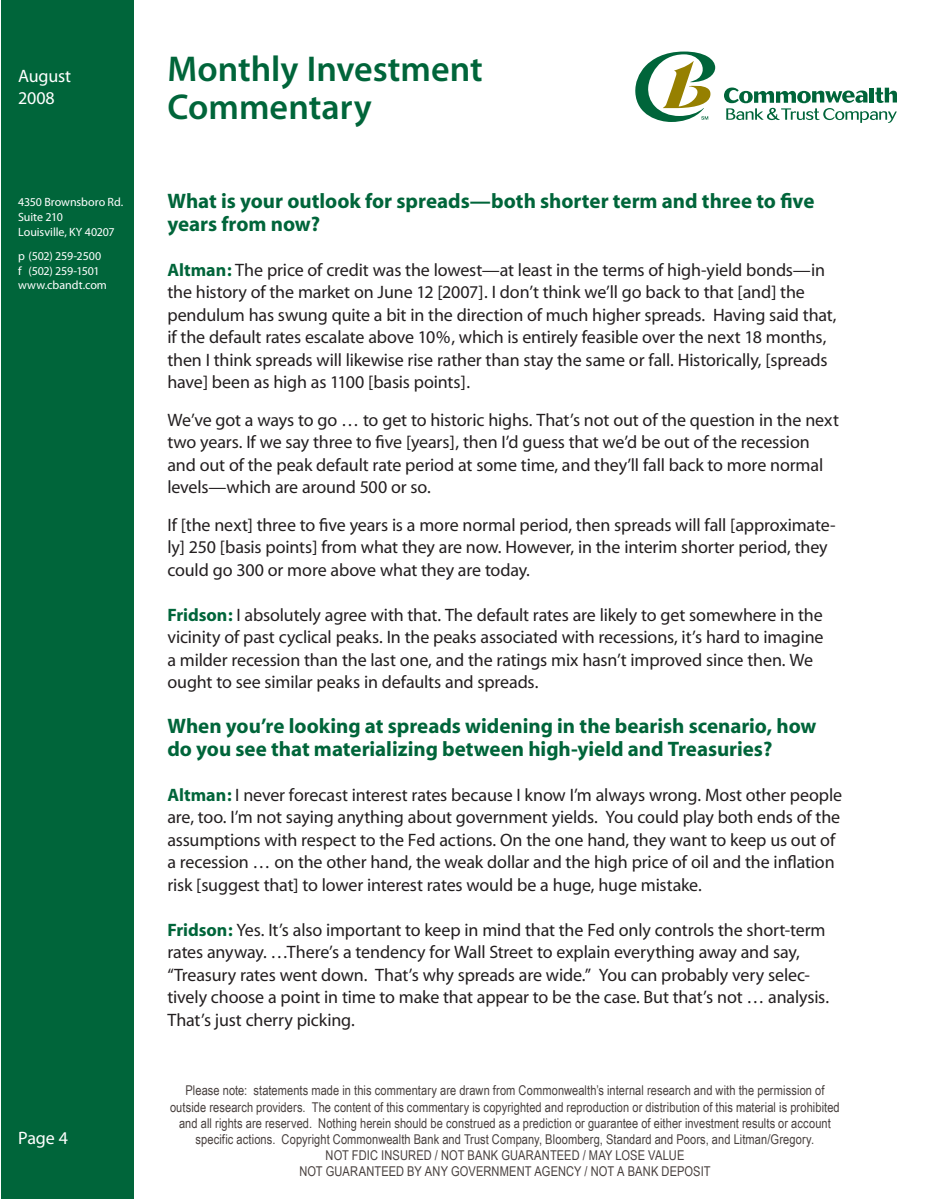
<style>
.page{position:relative;width:929px;height:1199px;background:#fff}
.page>*{position:absolute;margin:0;border:0;box-sizing:border-box;transform-origin:0 0}
.t1{font:600 36px/37.5px "Myriad Pro";color:#00653a}
.t2{font:700 21px/22.5px "Myriad";color:#00653a}
.t3{font:18px/22.5px "Myriad";letter-spacing:-.01em;color:#231f20}
.t4{font:18px/21.6px "Myriad Pro";letter-spacing:-.01em;color:#fff}
.t5{font:18px "Myriad";color:#fff}
.t6{font:13.5px/16.2px "Arial Narrow";letter-spacing:.005em;color:#48403e;text-align:center}
.t7{font:12px/15px "Myriad Pro";letter-spacing:-.005em;color:#fff}
.s1{font-weight:700;color:#00653a}
</style>
<div class="page">
<div style="left:1px;top:0;width:133px;height:1199px;background:#00653a"></div>
<svg style="left:635px;top:52px;width:80px;height:70px"></svg>
<svg style="left:724px;top:88px;width:172px;height:35px"></svg>
<p class="t4" style="left:18px;top:65px;width:55px">August<br>2008</p>
<p class="t7" style="left:18px;top:195px;width:107px">4350 Brownsboro Rd.<br>Suite 210<br>Louisville, KY 40207</p>
<p class="t7" style="left:18px;top:249px;width:90px;line-height:14.4px">p (502) 259-2500 f (502) 259-1501 www.cbandt.com</p>
<p class="t5" style="left:18px;top:1129px;width:51px">Page 4</p>
<h1 class="t1" style="left:167px;top:49px;width:317px">Monthly Investment<br>Commentary</h1>
<p class="t2" style="left:167px;top:191px;width:648px">What is your outlook for spreads—both shorter term and three to five years from now?</p>
<p class="t3" style="left:167px;top:259px;width:670px"><span class="s1">Altman:</span> The price of credit was the lowest—at least in the terms of high-yield bonds—in the history of the market on June 12 [2007]. I don’t think we’ll go back to that [and] the pendulum has swung quite a bit in the direction of much higher spreads. Having said that, if the default rates escalate above 10%, which is entirely feasible over the next 18 months, then I think spreads will likewise rise rather than stay the same or fall. Historically, [spreads have] been as high as 1100 [basis points].</p>
<p class="t3" style="left:167px;top:409px;width:673px">We’ve got a ways to go … to get to historic highs. That’s not out of the question in the next two years. If we say three to five [years], then I’d guess that we’d be out of the recession and out of the peak default rate period at some time, and they’ll fall back to more normal levels—which are around 500 or so.</p>
<p class="t3" style="left:167px;top:514px;width:670px">If [the next] three to five years is a more normal period, then spreads will fall [approximate&shy;ly] 250 [basis points] from what they are now. However, in the interim shorter period, they could go 300 or more above what they are today.</p>
<p class="t3" style="left:167px;top:604px;width:658px"><span class="s1">Fridson:</span> I absolutely agree with that. The default rates are likely to get somewhere in the vicinity of past cyclical peaks. In the peaks associated with recessions, it’s hard to imagine a milder recession than the last one, and the ratings mix hasn’t improved since then. We ought to see similar peaks in defaults and spreads.</p>
<p class="t2" style="left:167px;top:716px;width:650px">When you’re looking at spreads widening in the bearish scenario, how do you see that materializing between high-yield and Treasuries?</p>
<p class="t3" style="left:167px;top:784px;width:676px"><span class="s1">Altman:</span> I never forecast interest rates because I know I’m always wrong. Most other people are, too. I’m not saying anything about government yields. You could play both ends of the assumptions with respect to the Fed actions. On the one hand, they want to keep us out of a recession … on the other hand, the weak dollar and the high price of oil and the inflation risk [suggest that] to lower interest rates would be a huge, huge mistake.</p>
<p class="t3" style="left:167px;top:919px;width:663px"><span class="s1">Fridson:</span> Yes. It’s also important to keep in mind that the Fed only controls the short-term rates anyway. …There’s a tendency for Wall Street to explain everything away and say, “Treasury rates went down. That’s why spreads are wide.” You can probably very selec&shy;tively choose a point in time to make that appear to be the case. But that’s not … analysis.<br>That’s just cherry picking.</p>
<p class="t6" style="left:170px;top:1082px;width:671px">Please note: statements made in this commentary are drawn from Commonwealth’s internal research and with the permission of outside research providers. The content of this commentary is copyrighted and reproduction or distribution of this material is prohibited and all rights are reserved. Nothing herein should be construed as a prediction or guarantee of either investment results or account specific actions. Copyright Commonwealth Bank and Trust Company, Bloomberg, Standard and Poors, and Litman/Gregory.<br>NOT FDIC INSURED / NOT BANK GUARANTEED / MAY LOSE VALUE<br>NOT GUARANTEED BY ANY GOVERNMENT AGENCY / NOT A BANK DEPOSIT</p>
</div>
